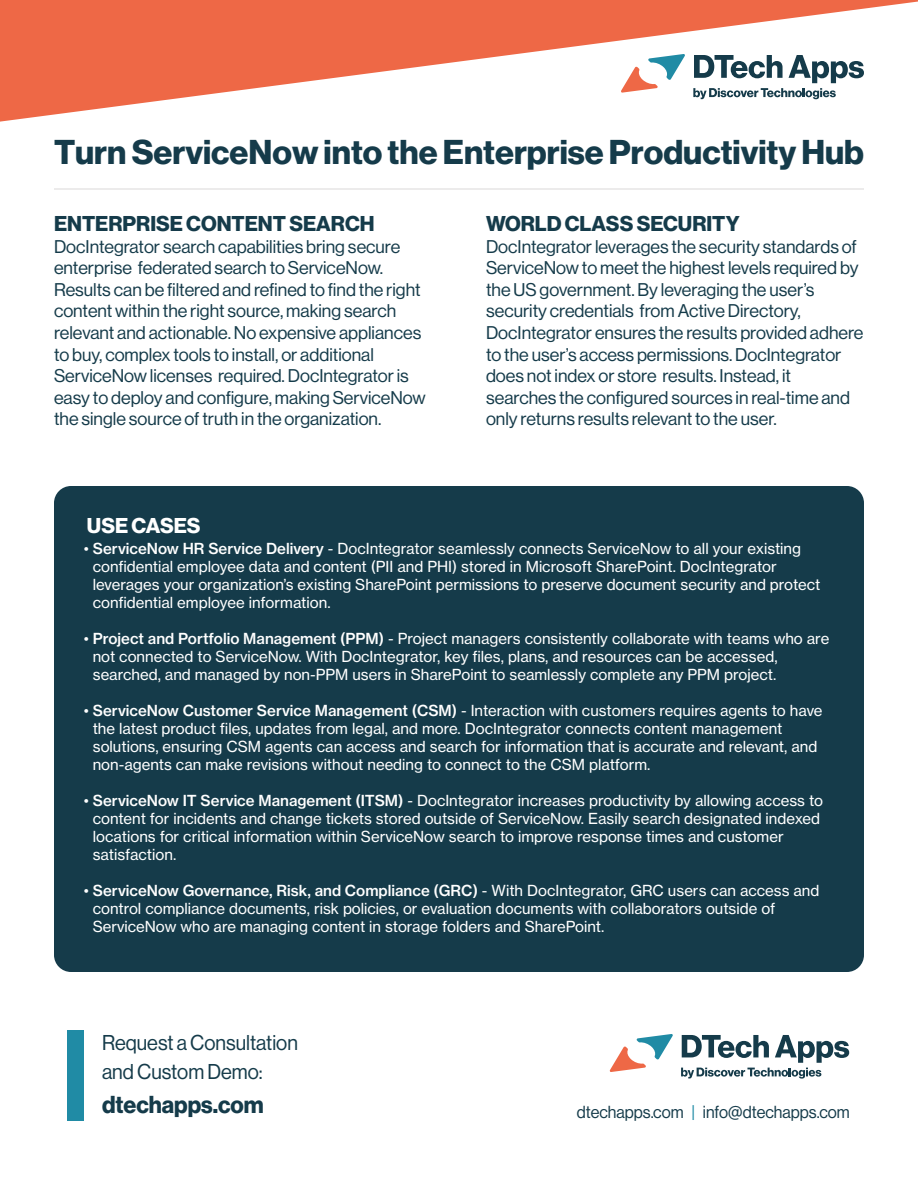
<style>
.page{position:relative;width:918px;height:1188px;background:#fff}
.page>*{position:absolute;margin:0;border:0;box-sizing:border-box;transform-origin:0 0}
.t1{font:33.75px "N Haas Grotesk DS Pro 75 Bd";color:#153b4a}
.t2{font:24px "N Haas Grotesk DS Pro 75 Bd";color:#153b4a;scale:.96 1}
.t3{font:21px "N Haas Grotesk DS Pro 75 Bd";color:#153b4a}
.t4{font:21px/28.5px "N Haas Grotesk DS Pro 55 Rg";color:#153b4a;scale:.96 1}
.t5{font:21px "N Haas Grotesk DS Pro 75 Bd";letter-spacing:-.005em;color:#fff}
.t6{font:18px/21.6px "N Haas Grotesk DS Pro 55 Rg";color:#153b4a}
.t7{font:17.1px "N Haas Grotesk DS Pro 55 Rg";color:#153b4a;scale:.96 1}
.t8{font:15px/18px "N Haas Grotesk TX Pro 55 Rg";color:#fff}
.t9{font:15px "N Haas Grotesk TX Pro 65 Md";color:#fff}
.s1{font-family:"N Haas Grotesk TX Pro 65 Md"}
.s2{font-family:"N Haas Grotesk TX Pro 55 Rg"}
.s3{color:#208ba5}
</style>
<div class="page">
<hr style="left:54px;top:189px;width:810px;height:1px;background:#dad8d8">
<svg style="left:0;top:0;width:918px;height:122px;fill:#ee6846"></svg>
<svg style="left:610px;top:1034px;width:63px;height:38px"></svg>
<svg style="left:681px;top:1035px;width:168px;height:44px"></svg>
<div style="left:68px;top:1030px;width:16px;height:91px;background:#208ba5"></div>
<svg style="left:621px;top:54px;width:64px;height:39px"></svg>
<svg style="left:693px;top:55px;width:171px;height:44px"></svg>
<div style="left:54px;top:486px;width:810px;height:486px;background:#153b4a;border-radius:17px"></div>
<h1 class="t1" style="left:54px;top:132px;width:812px">Turn ServiceNow into the Enterprise Productivity Hub</h1>
<h3 class="t3" style="left:54px;top:211px;width:322px">ENTERPRISE CONTENT SEARCH</h3>
<p class="t6" style="left:54px;top:236px;width:373px">DocIntegrator search capabilities bring secure enterprise federated search to ServiceNow.<br>Results can be filtered and refined to find the right content within the right source, making search relevant and actionable. No expensive appliances to buy, complex tools to install, or additional ServiceNow licenses required. DocIntegrator is easy to deploy and configure, making ServiceNow the single source of truth in the organization.</p>
<h3 class="t3" style="left:486px;top:211px;width:255px">WORLD CLASS SECURITY</h3>
<p class="t6" style="left:486px;top:236px;width:379px">DocIntegrator leverages the security standards of ServiceNow to meet the highest levels required by the US government. By leveraging the user’s security credentials from Active Directory, DocIntegrator ensures the results provided adhere to the user’s access permissions. DocIntegrator does not index or store results. Instead, it searches the configured sources in real-time and only returns results relevant to the user.</p>
<h3 class="t5" style="left:87px;top:513px;width:115px">USE CASES</h3>
<p class="t8" style="left:93px;top:539px;width:729px;text-indent:-9px">• <span class="s1">ServiceNow HR Service Delivery</span> - DocIntegrator seamlessly connects ServiceNow to all your existing confidential employee data and content (PII and PHI) stored in Microsoft SharePoint. DocIntegrator leverages your organization’s existing SharePoint permissions to preserve document security and protect confidential employee information.</p>
<p class="t8" style="left:93px;top:629px;width:738px;text-indent:-9px">• <span class="s1">Project and Portfolio Management (PPM)</span> - Project managers consistently collaborate with teams who are not connected to ServiceNow. With DocIntegrator, key files, plans, and resources can be accessed, searched, and managed by non-PPM users in SharePoint to seamlessly complete any PPM project.</p>
<p class="t8" style="left:93px;top:701px;width:731px;text-indent:-9px">• <span class="s1">ServiceNow Customer Service Management (CSM)</span> - Interaction with customers requires agents to have the latest product files, updates from legal, and more. DocIntegrator connects content management solutions, ensuring CSM agents can access and search for information that is accurate and relevant, and non-agents can make revisions without needing to connect to the CSM platform.</p>
<p class="t8" style="left:93px;top:791px;width:732px;text-indent:-9px">• <span class="s1">ServiceNow IT Service Management (ITSM)</span> - DocIntegrator increases productivity by allowing access to content for incidents and change tickets stored outside of ServiceNow. Easily search designated indexed locations for critical information within ServiceNow search to improve response times and customer satisfaction.</p>
<p class="t9" style="left:84px;top:881px;width:737px"><span class="s2">•</span> ServiceNow Governance, Risk, and Compliance (GRC) <span class="s2">- With DocIntegrator, GRC users can access and</span></p>
<p class="t8" style="left:93px;top:899px;width:684px">control compliance documents, risk policies, or evaluation documents with collaborators outside of<br>ServiceNow who are managing content in storage folders and SharePoint.</p>
<h3 class="t4" style="left:102px;top:1029px;width:206px">Request a Consultation and Custom Demo:</h3>
<h2 class="t2" style="left:102px;top:1091px;width:170px">dtechapps.com</h2>
<p class="t7" style="left:577px;top:1102px;width:286px">dtechapps.com <span class="s3">|</span> info@dtechapps.com</p>
</div>
